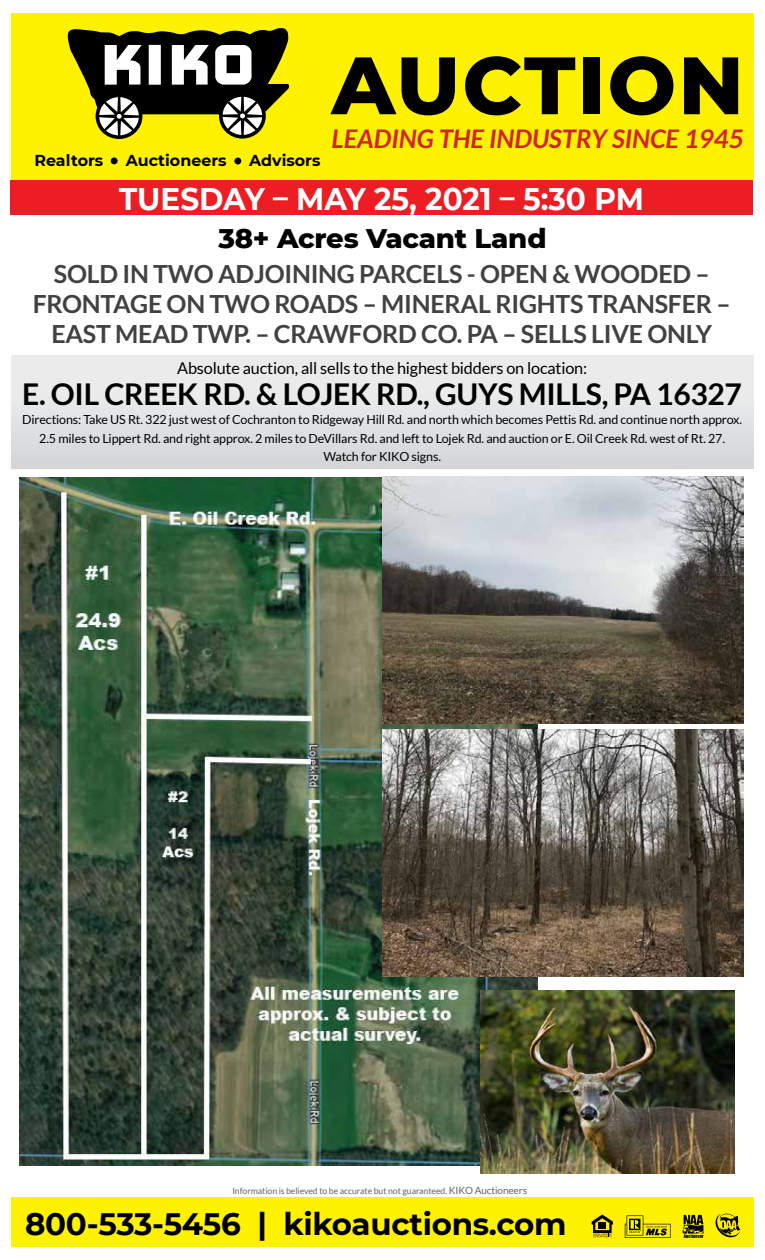
<style>
.page{position:relative;width:765px;height:1260px;background:#fff}
.page>*{position:absolute;margin:0;border:0;box-sizing:border-box;transform-origin:0 0}
.t1{font:800 81.25px "Montserrat";letter-spacing:.025em;color:#000}
.t2{font:700 31.25px "Montserrat";color:#fff;scale:.95 1}
.t3{font:700 31px "Montserrat";letter-spacing:-.01em;color:#000}
.t4{font:700 30px "Lato";letter-spacing:-.01em;color:#000}
.t5{font:800 27.5px "Montserrat";letter-spacing:-.01em;color:#000}
.t6{font:italic 700 25.75px "Lato";color:#d2232a}
.t7{font:700 25px/30px "Lato";letter-spacing:-.01em;color:#414042;text-align:center}
.t8{font:16.25px "Lato";letter-spacing:-.01em;color:#000}
.t9{font:700 15.88px "Montserrat";color:#000}
.t10{font:12.5px/18.8px "Lato";letter-spacing:-.01em;color:#000;text-align:center}
.t11{font:8.75px "Lato";letter-spacing:-.01em;color:#636466}
.s1{font-size:10px}
</style>
<div class="page">
<div style="left:11px;top:1197px;width:743px;height:49px;background:#fff200"></div>
<svg style="left:592px;top:1215px;width:21px;height:22px"></svg>
<svg style="left:625px;top:1215px;width:45px;height:23px"></svg>
<svg style="left:682px;top:1215px;width:22px;height:23px"></svg>
<svg style="left:716px;top:1214px;width:24px;height:24px"></svg>
<div style="left:11px;top:355px;width:743px;height:113px;background:linear-gradient(to bottom,#f0f0f1,#d6d7d9)"></div>
<div style="left:10px;top:180px;width:743px;height:35px;background:#ed1d24"></div>
<img style="left:20px;top:477px;width:518px;height:689px">
<img style="left:383px;top:476px;width:361px;height:247px">
<img style="left:383px;top:729px;width:361px;height:247px">
<img style="left:481px;top:990px;width:254px;height:184px">
<div style="left:11px;top:13px;width:743px;height:167px;background:#fff200"></div>
<svg style="left:67px;top:28px;width:223px;height:111px"></svg>
<div style="left:111px;top:157px;width:7px;height:7px;background:#000;border-radius:50%"></div>
<div style="left:234px;top:158px;width:7px;height:6px;background:#000;border-radius:50%"></div>
<p class="t9" style="left:34px;top:149px;width:70px">Realtors</p>
<p class="t9" style="left:126px;top:149px;width:102px">Auctioneers</p>
<p class="t9" style="left:249px;top:149px;width:73px">Advisors</p>
<h1 class="t1" style="left:332px;top:26px;width:414px">AUCTION</h1>
<h3 class="t6" style="left:332px;top:124px;width:414px">LEADING THE INDUSTRY SINCE 1945</h3>
<h2 class="t2" style="left:119px;top:177px;width:554px">TUESDAY – MAY 25, 2021 – 5:30 PM</h2>
<h3 class="t5" style="left:218px;top:218px;width:330px">38+ Acres Vacant Land</h3>
<h3 class="t7" style="left:33px;top:258px;width:699px">SOLD IN TWO ADJOINING PARCELS - OPEN &amp; WOODED –<br>FRONTAGE ON TWO ROADS – MINERAL RIGHTS TRANSFER –<br>EAST MEAD TWP. – CRAWFORD CO. PA – SELLS LIVE ONLY</h3>
<h3 class="t8" style="left:177px;top:359px;width:412px">Absolute auction, all sells to the highest bidders on location:</h3>
<h3 class="t4" style="left:22px;top:377px;width:721px">E. OIL CREEK RD. &amp; LOJEK RD., GUYS MILLS, PA 16327</h3>
<p class="t10" style="left:22px;top:410px;width:721px">Directions: Take US Rt. 322 just west of Cochranton to Ridgeway Hill Rd. and north which becomes Pettis Rd. and continue north approx.<br>2.5 miles to Lippert Rd. and right approx. 2 miles to DeVillars Rd. and left to Lojek Rd. and auction or E. Oil Creek Rd. west of Rt. 27.<br>Watch for KIKO signs.</p>
<p class="t11" style="left:232px;top:1186px;width:296px">Information is believed to be accurate but not guaranteed. <span class="s1">KIKO Auctioneers</span></p>
<h3 class="t3" style="left:25px;top:1202px;width:543px">800-533-5456 | kikoauctions.com</h3>
</div>
